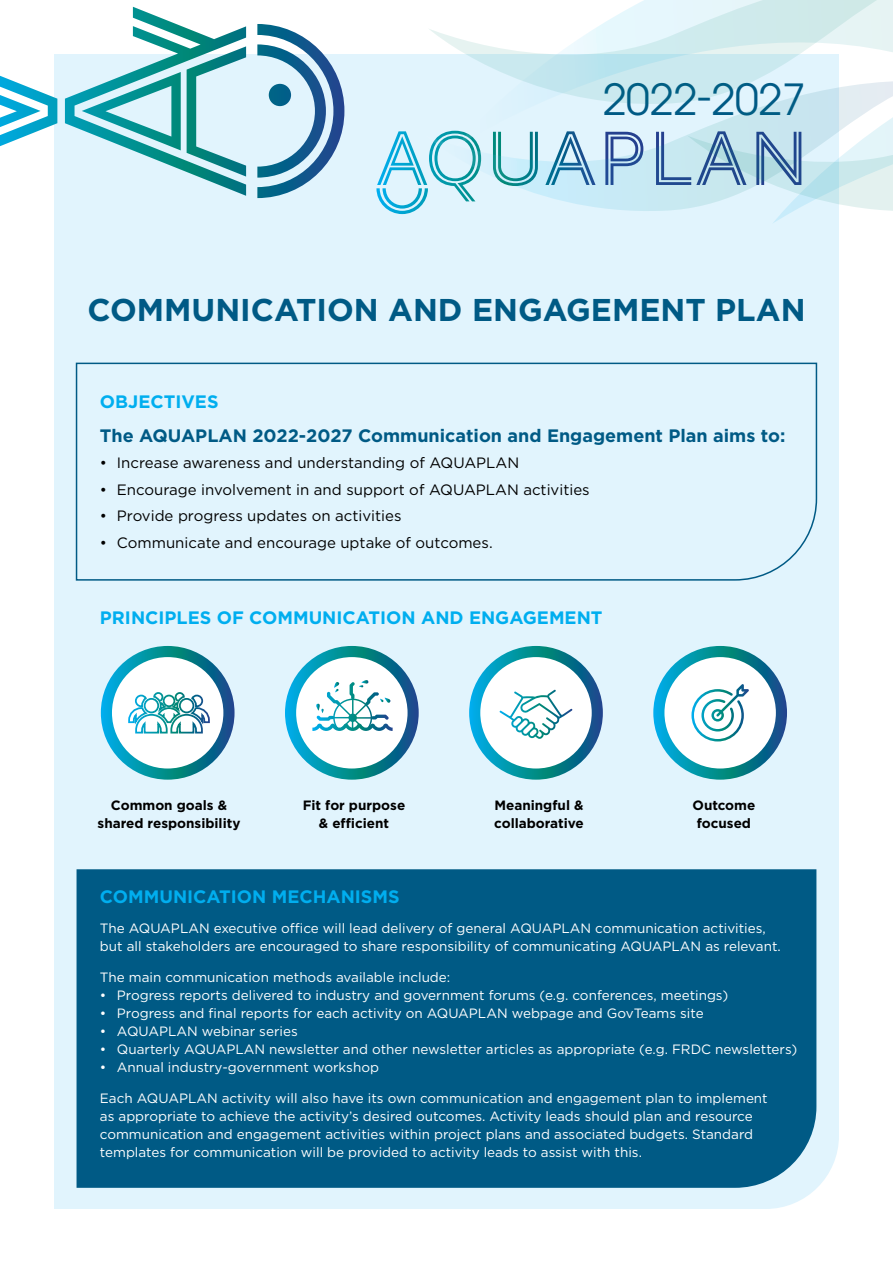
<style>
.page{position:relative;width:893px;height:1263px;background:#fff}
.page>*{position:absolute;margin:0;border:0;box-sizing:border-box;transform-origin:0 0}
.t1{font:42.6px "ITC Avant Garde Pro";color:#005a85}
.t2{font:700 31.5px "Gotham HTF";color:#005a85}
.t3{font:700 18px "Gotham HTF";color:#00aeef}
.HC{font:700 18px "Gotham HTF";color:#005a85}
.t4{font:15px "Gotham HTF";color:#000}
.HC-2{font:13.5px/18px "Gotham HTF";color:#fff}
.HC-3{font:700 13.5px/18px "Gotham HTF";color:#000;text-align:center}
</style>
<div class="page">
<div style="left:54px;top:54px;width:785px;height:1155px;background:#e1f4fd"></div>
<svg style="left:376px;top:131px;width:49px;height:83px;background:#a3def1"></svg>
<svg style="left:425px;top:78px;width:180px;height:139px;background:#bbe1ed"></svg>
<svg style="left:605px;top:148px;width:288px;height:76px;background:#c2deea"></svg>
<svg style="left:455px;top:110px;width:438px;height:38px;background:#cce4ef"></svg>
<svg style="left:428px;top:0;width:465px;height:110px"></svg>
<div style="left:77px;top:869px;width:739px;height:319px;background:#005a85"></div>
<div style="left:75px;top:362px;width:743px;height:219px;background:#e1f4fd"></div>
<svg style="left:101px;top:646px;width:134px;height:134px;background:#0f87a6"></svg>
<div style="left:112px;top:657px;width:111px;height:111px;background:#fff;border-radius:50%"></div>
<svg style="left:285px;top:646px;width:134px;height:134px;background:#0d86a6"></svg>
<div style="left:296px;top:657px;width:112px;height:111px;background:#fff;border-radius:50%"></div>
<svg style="left:469px;top:646px;width:134px;height:134px;background:#0d86a6"></svg>
<div style="left:480px;top:657px;width:112px;height:111px;background:#fff;border-radius:50%"></div>
<svg style="left:653px;top:646px;width:134px;height:134px;background:#0d86a6"></svg>
<div style="left:664px;top:657px;width:112px;height:111px;background:#fff;border-radius:50%"></div>
<svg style="left:0;top:7px;width:344px;height:191px"></svg>
<svg style="left:128px;top:692px;width:82px;height:42px"></svg>
<svg style="left:691px;top:684px;width:58px;height:57px"></svg>
<svg style="left:499px;top:690px;width:73px;height:49px"></svg>
<svg style="left:312px;top:680px;width:81px;height:51px"></svg>
<p class="t1" style="left:603px;top:73px;width:205px">2022-2027</p>
<p class="t2" style="left:87px;top:291px;width:720px">COMMUNICATION AND ENGAGEMENT PLAN</p>
<p class="t3" style="left:100px;top:391px;width:120px">OBJECTIVES</p>
<p class="HC" style="left:100px;top:425px;width:687px">The AQUAPLAN 2022-2027 Communication and Engagement Plan aims to:</p>
<p class="t4" style="left:100px;top:454px;width:421px">• Increase awareness and understanding of AQUAPLAN</p>
<p class="t4" style="left:100px;top:481px;width:491px">• Encourage involvement in and support of AQUAPLAN activities</p>
<p class="t4" style="left:100px;top:507px;width:303px">• Provide progress updates on activities</p>
<p class="t4" style="left:100px;top:534px;width:394px">• Communicate and encourage uptake of outcomes.</p>
<p class="t3" style="left:100px;top:607px;width:504px">PRINCIPLES OF COMMUNICATION AND ENGAGEMENT</p>
<p class="HC-3" style="left:98px;top:795px;width:144px">Common goals &amp; shared responsibility</p>
<p class="HC-3" style="left:303px;top:795px;width:104px">Fit for purpose &amp; efficient</p>
<p class="HC-3" style="left:494px;top:795px;width:91px;text-align:left">Meaningful &amp; collaborative</p>
<p class="HC-3" style="left:692px;top:795px;width:64px">Outcome focused</p>
<p class="t3" style="left:100px;top:886px;width:301px">COMMUNICATION MECHANISMS</p>
<p class="HC-2" style="left:100px;top:919px;width:682px">The AQUAPLAN executive office will lead delivery of general AQUAPLAN communication activities, but all stakeholders are encouraged to share responsibility of communicating AQUAPLAN as relevant.</p>
<p class="HC-2" style="left:100px;top:968px;width:352px">The main communication methods available include:</p>
<p class="HC-2" style="left:100px;top:986px;width:630px">• Progress reports delivered to industry and government forums (e.g. conferences, meetings)</p>
<p class="HC-2" style="left:100px;top:1004px;width:605px">• Progress and final reports for each activity on AQUAPLAN webpage and GovTeams site</p>
<p class="HC-2" style="left:100px;top:1022px;width:199px">• AQUAPLAN webinar series</p>
<p class="HC-2" style="left:100px;top:1040px;width:699px">• Quarterly AQUAPLAN newsletter and other newsletter articles as appropriate (e.g. FRDC newsletters)</p>
<p class="HC-2" style="left:100px;top:1058px;width:281px">• Annual industry-government workshop</p>
<p class="HC-2" style="left:100px;top:1089px;width:669px">Each AQUAPLAN activity will also have its own communication and engagement plan to implement as appropriate to achieve the activity’s desired outcomes. Activity leads should plan and resource communication and engagement activities within project plans and associated budgets. Standard templates for communication will be provided to activity leads to assist with this.</p>
</div>
